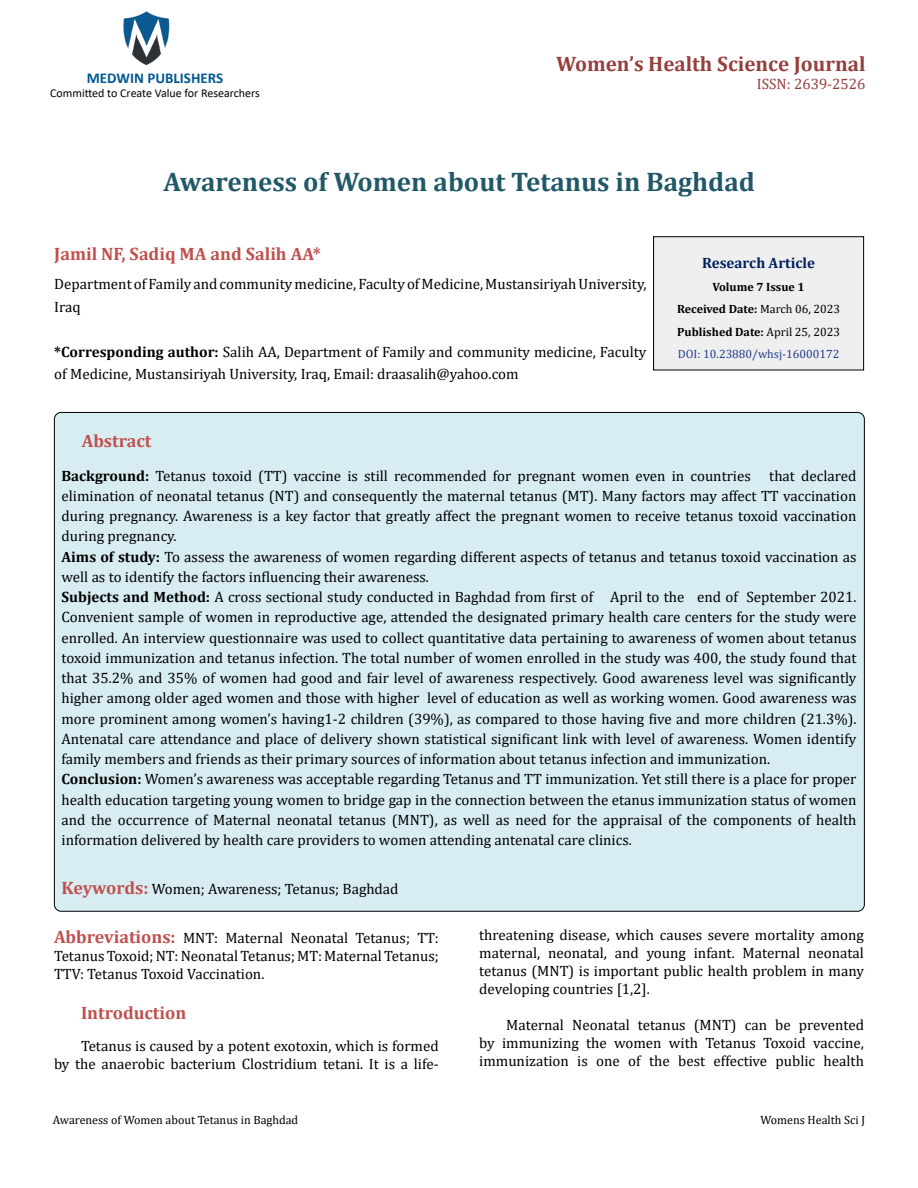
<style>
.page{position:relative;width:918px;height:1188px;background:#fff}
.page>*{position:absolute;margin:0;border:0;box-sizing:border-box;transform-origin:0 0}
.t1{font:700 27px "Cambria";color:#215868}
.t2{font:700 21px "Cambria";color:#953f3c}
.t3{font:700 18px "Cambria";color:#c0504d}
.t4{font:15px/20.2px "Cambria";color:#000}
.t5{font:700 15px "Calibri";color:#005991}
.t6{font:700 15px "Cambria";color:#002060}
.t7{font:15px "Cambria";color:#953f3c}
.t8{font:700 12px/22.5px "Cambria";color:#000;text-align:center}
.t9{font:12px "Cambria";color:#000}
.t10{font:12px "Calibri";color:#000}
.s1{font-weight:700}
.s2{font-weight:400}
.s3{font-weight:400;color:#25408f}
.s4{font-weight:700;font-size:18px;color:#c0504d}
</style>
<div class="page">
<img style="left:123px;top:11px;width:47px;height:55px">
<div style="left:654px;top:237px;width:210px;height:133px;background:#efefef"></div>
<div style="left:653px;top:236px;width:211px;height:134px;border:1px solid #000"></div>
<div style="left:54px;top:412px;width:810px;height:499px;background:#d8edf2;border-radius:7px"></div>
<p class="t5" style="left:87px;top:67px;width:138px">MEDWIN PUBLISHERS</p>
<p class="t10" style="left:50px;top:85px;width:211px">Committed to Create Value for Researchers</p>
<h2 class="t2" style="left:556px;top:49px;width:311px">Women’s Health Science Journal</h2>
<p class="t7" style="left:757px;top:75px;width:110px">ISSN: 2639-2526</p>
<h1 class="t1" style="left:164px;top:163px;width:593px">Awareness of Women about Tetanus in Baghdad</h1>
<p class="t3" style="left:54px;top:241px;width:268px">Jamil NF, Sadiq MA and Salih AA*</p>
<p class="t4" style="left:54px;top:273px;width:594px;line-height:22.5px">Department of Family and community medicine, Faculty of Medicine, Mustansiriyah University,<br>Iraq</p>
<p class="t4" style="left:54px;top:340px;width:594px;line-height:22.5px"><span class="s1">*Corresponding author:</span> Salih AA, Department of Family and community medicine, Faculty of Medicine, Mustansiriyah University, Iraq, Email: draasalih@yahoo.com</p>
<p class="t6" style="left:702px;top:253px;width:114px">Research Article</p>
<p class="t8" style="left:677px;top:275px;width:165px">Volume 7 Issue 1<br>Received Date: <span class="s2">March 06, 2023<br></span>Published Date: <span class="s2">April 25, 2023<br></span><span class="s3">DOI: 10.23880/whsj-16000172</span></p>
<p class="t3" style="left:82px;top:428px;width:71px">Abstract</p>
<p class="t4" style="left:62px;top:465px;width:797px"><span class="s1">Background:</span> Tetanus toxoid (TT) vaccine is still recommended for pregnant women even in countries that declared elimination of neonatal tetanus (NT) and consequently the maternal tetanus (MT). Many factors may affect TT vaccination during pregnancy. Awareness is a key factor that greatly affect the pregnant women to receive tetanus toxoid vaccination during pregnancy.<br><span class="s1">Aims of study:</span> To assess the awareness of women regarding different aspects of tetanus and tetanus toxoid vaccination as well as to identify the factors influencing their awareness.<br><span class="s1">Subjects and Method:</span> A cross sectional study conducted in Baghdad from first of April to the end of September 2021.<br>Convenient sample of women in reproductive age, attended the designated primary health care centers for the study were enrolled. An interview questionnaire was used to collect quantitative data pertaining to awareness of women about tetanus toxoid immunization and tetanus infection. The total number of women enrolled in the study was 400, the study found that that 35.2% and 35% of women had good and fair level of awareness respectively. Good awareness level was significantly higher among older aged women and those with higher level of education as well as working women. Good awareness was more prominent among women’s having1-2 children (39%), as compared to those having five and more children (21.3%).<br>Antenatal care attendance and place of delivery shown statistical significant link with level of awareness. Women identify family members and friends as their primary sources of information about tetanus infection and immunization.<br><span class="s1">Conclusion:</span> Women’s awareness was acceptable regarding Tetanus and TT immunization. Yet still there is a place for proper health education targeting young women to bridge gap in the connection between the etanus immunization status of women and the occurrence of Maternal neonatal tetanus (MNT), as well as need for the appraisal of the components of health information delivered by health care providers to women attending antenatal care clinics.</p>
<p class="t4" style="left:62px;top:879px;width:339px"><span class="s4">Keywords:</span> Women; Awareness; Tetanus; Baghdad</p>
<p class="t4" style="left:54px;top:929px;width:386px;line-height:18px;text-align:justify"><span class="s4">Abbreviations:</span> MNT: Maternal Neonatal Tetanus; TT:<br>Tetanus Toxoid; NT: Neonatal Tetanus; MT: Maternal Tetanus; TTV: Tetanus Toxoid Vaccination.</p>
<p class="t3" style="left:81px;top:1000px;width:107px">Introduction</p>
<p class="t4" style="left:54px;top:1037px;width:386px;line-height:18px;text-align:right">Tetanus is caused by a potent exotoxin, which is formed<br>by the anaerobic bacterium Clostridium tetani. It is a life-</p>
<p class="t4" style="left:479px;top:926px;width:386px;line-height:18px;text-align:justify">threatening disease, which causes severe mortality among maternal, neonatal, and young infant. Maternal neonatal tetanus (MNT) is important public health problem in many developing countries [1,2].</p>
<p class="t4" style="left:479px;top:1016px;width:386px;line-height:18px;text-align:justify;text-indent:27px">Maternal Neonatal tetanus (MNT) can be prevented by immunizing the women with Tetanus Toxoid vaccine, immunization is one of the best effective public health</p>
<p class="t9" style="left:53px;top:1113px;width:247px">Awareness of Women about Tetanus in Baghdad</p>
<p class="t9" style="left:761px;top:1113px;width:106px">Womens Health Sci J</p>
</div>
